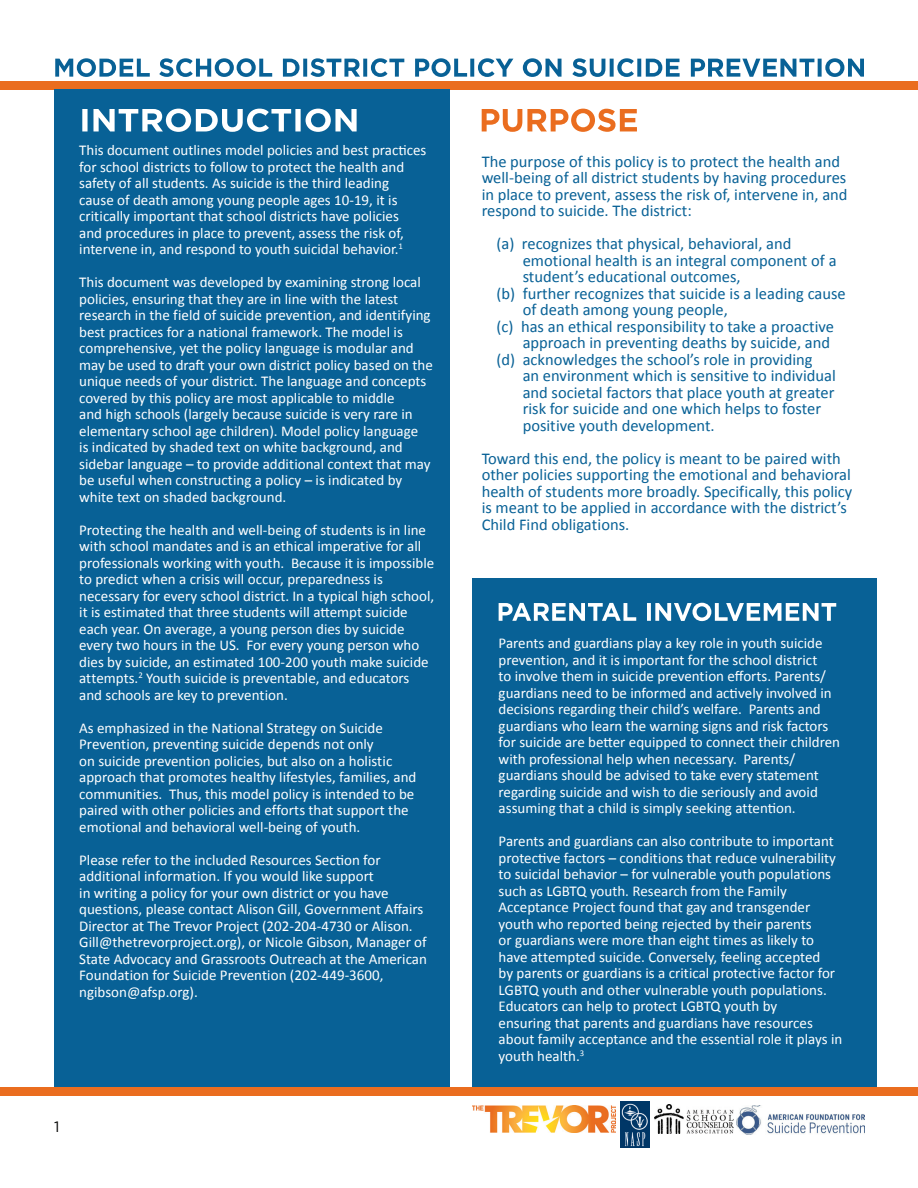
<style>
.page{position:relative;width:918px;height:1188px;background:#fff}
.page>*{position:absolute;margin:0;border:0;box-sizing:border-box;transform-origin:0 0}
.t1{font:16.5px/16.5px "Calibri";color:#086196}
.t2{font:15px/16.5px "Calibri";color:#fff}
.t3{font:15px "Gotham";color:#040503}
</style>
<div class="page">
<img style="left:655px;top:1105px;width:78px;height:29px">
<img style="left:473px;top:1105px;width:142px;height:27px">
<img style="left:621px;top:1102px;width:29px;height:46px">
<img style="left:736px;top:1105px;width:128px;height:29px">
<div style="left:0;top:81px;width:918px;height:9px;background:#ea6d1f"></div>
<svg style="left:55px;top:58px;width:809px;height:19px"></svg>
<div style="left:54px;top:90px;width:395px;height:1003px;background:#086196"></div>
<svg style="left:82px;top:109px;width:275px;height:23px"></svg>
<svg style="left:482px;top:109px;width:155px;height:23px"></svg>
<div style="left:472px;top:578px;width:405px;height:515px;background:#086196"></div>
<svg style="left:499px;top:603px;width:337px;height:18px"></svg>
<div style="left:0;top:1087px;width:918px;height:9px;background:#ea6d1f"></div>
<p class="t2" style="left:79px;top:142px;width:349px">This document outlines model policies and best practices for school districts to follow to protect the health and safety of all students. As suicide is the third leading cause of death among young people ages 10-19, it is critically important that school districts have policies<br>and procedures in place to prevent, assess the risk of, intervene in, and respond to youth suicidal behavior.<sup>1</sup></p>
<p class="t2" style="left:79px;top:274px;width:355px">This document was developed by examining strong local policies, ensuring that they are in line with the latest research in the field of suicide prevention, and identifying best practices for a national framework. The model is comprehensive, yet the policy language is modular and may be used to draft your own district policy based on the unique needs of your district. The language and concepts covered by this policy are most applicable to middle<br>and high schools (largely because suicide is very rare in elementary school age children). Model policy language<br>is indicated by shaded text on white background, and sidebar language – to provide additional context that may be useful when constructing a policy – is indicated by white text on shaded background.</p>
<p class="t2" style="left:79px;top:521px;width:357px">Protecting the health and well-being of students is in line with school mandates and is an ethical imperative for all professionals working with youth. Because it is impossible to predict when a crisis will occur, preparedness is necessary for every school district. In a typical high school, it is estimated that three students will attempt suicide each year. On average, a young person dies by suicide every two hours in the US. For every young person who dies by suicide, an estimated 100-200 youth make suicide attempts.<sup>2</sup> Youth suicide is preventable, and educators and schools are key to prevention.</p>
<p class="t2" style="left:79px;top:719px;width:339px">As emphasized in the National Strategy on Suicide Prevention, preventing suicide depends not only<br>on suicide prevention policies, but also on a holistic approach that promotes healthy lifestyles, families, and communities. Thus, this model policy is intended to be paired with other policies and efforts that support the emotional and behavioral well-being of youth.</p>
<p class="t2" style="left:79px;top:851px;width:349px">Please refer to the included Resources Section for additional information. If you would like support<br>in writing a policy for your own district or you have questions, please contact Alison Gill, Government Affairs Director at The Trevor Project (202-204-4730 or Alison.<br>Gill@thetrevorproject.org), or Nicole Gibson, Manager of State Advocacy and Grassroots Outreach at the American Foundation for Suicide Prevention (202-449-3600, ngibson@afsp.org).</p>
<p class="t3" style="left:54px;top:1117px;width:7px">1</p>
<p class="t1" style="left:482px;top:153px;width:367px">The purpose of this policy is to protect the health and well-being of all district students by having procedures in place to prevent, assess the risk of, intervene in, and respond to suicide. The district:</p>
<p class="t1" style="left:497px;top:236px;width:296px">(a) recognizes that physical, behavioral, and</p>
<p class="t1" style="left:523px;top:252px;width:315px">emotional health is an integral component of a</p>
<p class="t1" style="left:523px;top:269px;width:220px">student’s educational outcomes,</p>
<p class="t1" style="left:497px;top:285px;width:351px">(b) further recognizes that suicide is a leading cause</p>
<p class="t1" style="left:523px;top:302px;width:207px">of death among young people,</p>
<p class="t1" style="left:497px;top:318px;width:339px">(c) has an ethical responsibility to take a proactive</p>
<p class="t1" style="left:523px;top:335px;width:309px">approach in preventing deaths by suicide, and</p>
<p class="t1" style="left:497px;top:351px;width:318px">(d) acknowledges the school’s role in providing</p>
<p class="t1" style="left:523px;top:368px;width:315px">an environment which is sensitive to individual</p>
<p class="t1" style="left:523px;top:384px;width:313px">and societal factors that place youth at greater</p>
<p class="t1" style="left:523px;top:401px;width:300px">risk for suicide and one which helps to foster</p>
<p class="t1" style="left:523px;top:417px;width:194px">positive youth development.</p>
<p class="t1" style="left:482px;top:450px;width:372px">Toward this end, the policy is meant to be paired with other policies supporting the emotional and behavioral health of students more broadly. Specifically, this policy is meant to be applied in accordance with the district’s Child Find obligations.</p>
<p class="t2" style="left:499px;top:635px;width:343px">Parents and guardians play a key role in youth suicide prevention, and it is important for the school district<br>to involve them in suicide prevention efforts. Parents/ guardians need to be informed and actively involved in decisions regarding their child’s welfare. Parents and guardians who learn the warning signs and risk factors for suicide are better equipped to connect their children with professional help when necessary. Parents/ guardians should be advised to take every statement regarding suicide and wish to die seriously and avoid assuming that a child is simply seeking attention.</p>
<p class="t2" style="left:499px;top:833px;width:345px">Parents and guardians can also contribute to important protective factors – conditions that reduce vulnerability to suicidal behavior – for vulnerable youth populations such as LGBTQ youth. Research from the Family Acceptance Project found that gay and transgender youth who reported being rejected by their parents<br>or guardians were more than eight times as likely to have attempted suicide. Conversely, feeling accepted<br>by parents or guardians is a critical protective factor for LGBTQ youth and other vulnerable youth populations.<br>Educators can help to protect LGBTQ youth by<br>ensuring that parents and guardians have resources about family acceptance and the essential role it plays in youth health.<sup>3</sup></p>
</div>
